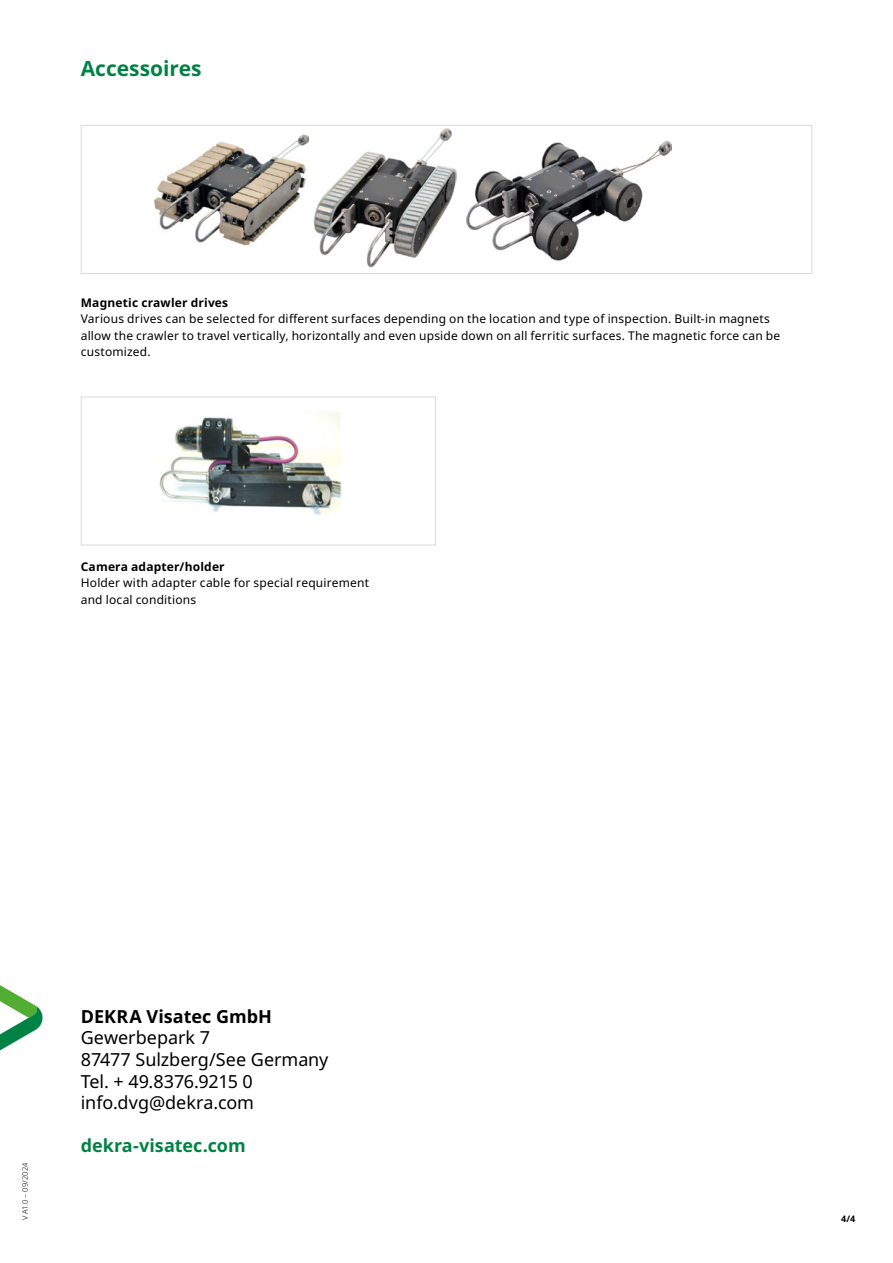
<style>
.page{position:relative;width:893px;height:1263px;background:#fff}
.page>*{position:absolute;margin:0;border:0;box-sizing:border-box;transform-origin:0 0}
.t1{font:700 21px "Noto Sans";color:#008244}
.t2{font:18px/21.6px "Noto Sans";letter-spacing:-.005em;color:#000}
.t3{font:700 18px "Noto Sans";color:#008244}
.t4{font:700 18px "Noto Sans";color:#000}
.t5{font:12px/16.5px "Noto Sans";letter-spacing:.015em;color:#000}
.t6{font:700 12px "Noto Sans";letter-spacing:.015em;color:#000}
.t7{font:700 9px "Noto Sans";color:#000}
.t8{font:300 7.5px "Noto Sans";letter-spacing:.01em;color:#000}
</style>
<div class="page">
<svg style="left:0;top:985px;width:43px;height:66px"></svg>
<div style="left:81px;top:125px;width:731px;height:149px;background:#fff;border:1px solid #dadada"></div>
<div style="left:81px;top:397px;width:355px;height:148px;background:#fff;border:1px solid #dadada"></div>
<img style="left:154px;top:134px;width:154px;height:112px">
<img style="left:206px;top:160px;width:49px;height:33px">
<img style="left:313px;top:128px;width:143px;height:138px">
<img style="left:364px;top:168px;width:49px;height:38px">
<img style="left:466px;top:140px;width:206px;height:121px">
<img style="left:535px;top:163px;width:42px;height:34px">
<img style="left:159px;top:412px;width:183px;height:103px">
<h1 class="t1" style="left:81px;top:57px;width:122px">Accessoires</h1>
<p class="t6" style="left:81px;top:295px;width:149px">Magnetic crawler drives</p>
<p class="t5" style="left:81px;top:311px;width:701px">Various drives can be selected for different surfaces depending on the location and type of inspection. Built-in magnets allow the crawler to travel vertically, horizontally and even upside down on all ferritic surfaces. The magnetic force can be customized.</p>
<p class="t6" style="left:81px;top:559px;width:145px">Camera adapter/holder</p>
<p class="t5" style="left:81px;top:575px;width:290px">Holder with adapter cable for special requirement and local conditions</p>
<p class="t8" style="left:21px;top:1220px;width:59px;rotate:-90deg">V A1.0 – 09/2024</p>
<h2 class="t4" style="left:81px;top:1006px;width:193px">DEKRA Visatec GmbH</h2>
<h2 class="t2" style="left:81px;top:1027px;width:249px">Gewerbepark 7<br>87477 Sulzberg/See Germany<br>Tel. + 49.8376.9215 0 info.dvg@dekra.com</h2>
<h2 class="t3" style="left:81px;top:1136px;width:166px">dekra-visatec.com</h2>
<p class="t7" style="left:841px;top:1213px;width:16px">4/4</p>
</div>
